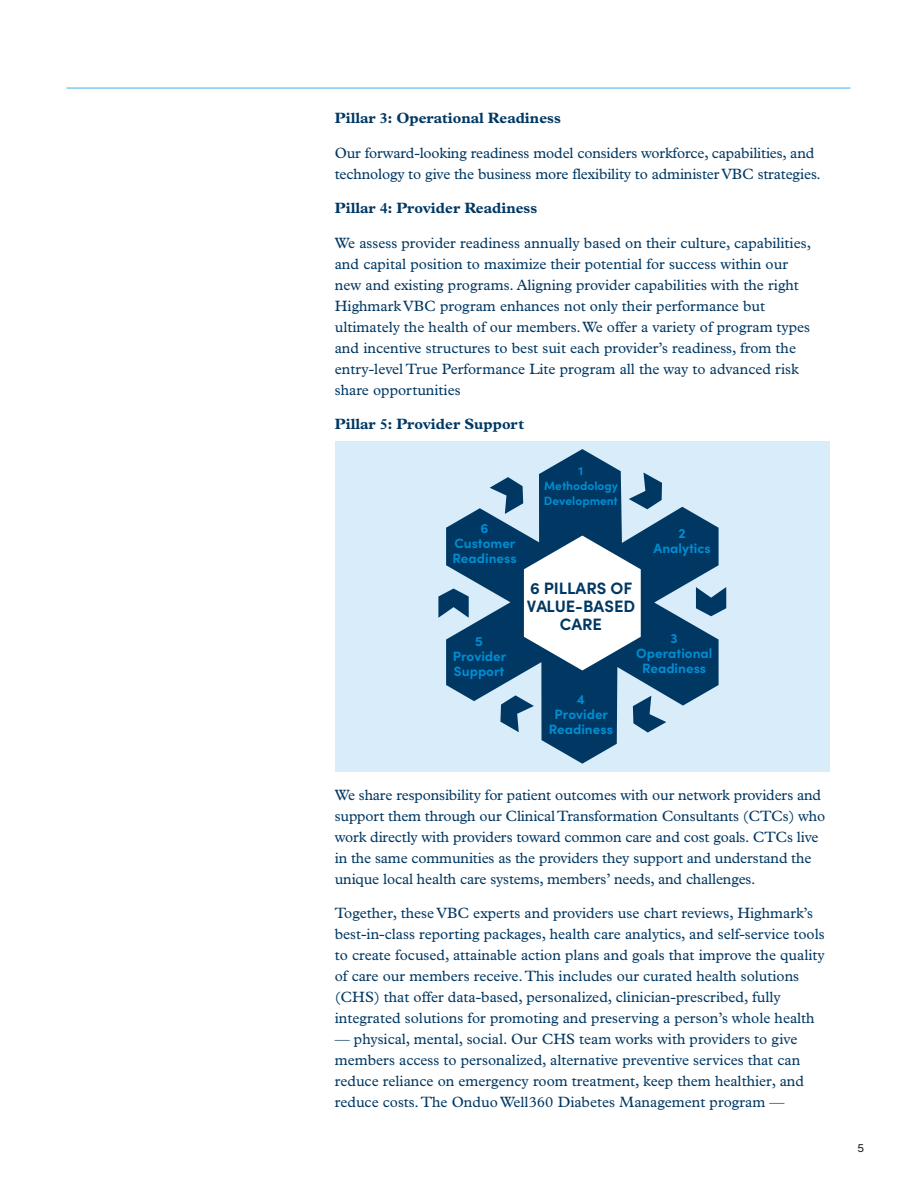
<style>
.page{position:relative;width:918px;height:1188px;background:#fff}
.page>*{position:absolute;margin:0;border:0;box-sizing:border-box;transform-origin:0 0}
.t1{font:700 16.5px/18px "Sofia Pro";color:#003863;text-align:center}
.Body_Copy{font:15px/21px "Plantin MT Pro";color:#003863}
.Body_Copy-2{font:700 15px "Plantin MT Pro";color:#003863}
.t2{font:700 13.5px/15px "Sofia Pro";color:#008dd1;text-align:center}
.t3{font:700 12px/15px "Sofia Pro";color:#008dd1;text-align:center}
.t4{font:12px "Sofia Pro";color:#231f20}
</style>
<div class="page">
<hr style="left:67px;top:87px;width:783px;height:2px;background:#80caf0">
<div style="left:335px;top:441px;width:494px;height:331px;background:#d8edf9"></div>
<svg style="left:446px;top:449px;width:273px;height:315px"></svg>
<svg style="left:696px;top:587px;width:30px;height:29px"></svg>
<svg style="left:438px;top:589px;width:31px;height:29px"></svg>
<svg style="left:490px;top:477px;width:33px;height:37px"></svg>
<svg style="left:633px;top:696px;width:33px;height:37px"></svg>
<svg style="left:500px;top:695px;width:34px;height:37px"></svg>
<svg style="left:629px;top:473px;width:33px;height:36px"></svg>
<p class="Body_Copy-2" style="left:335px;top:109px;width:228px">Pillar 3: Operational Readiness</p>
<p class="Body_Copy" style="left:335px;top:142px;width:488px">Our forward-looking readiness model considers workforce, capabilities, and technology to give the business more flexibility to administer VBC strategies.</p>
<p class="Body_Copy-2" style="left:335px;top:199px;width:204px">Pillar 4: Provider Readiness</p>
<p class="Body_Copy" style="left:335px;top:232px;width:478px">We assess provider readiness annually based on their culture, capabilities, and capital position to maximize their potential for success within our new and existing programs. Aligning provider capabilities with the right Highmark VBC program enhances not only their performance but ultimately the health of our members. We offer a variety of program types and incentive structures to best suit each provider’s readiness, from the entry-level True Performance Lite program all the way to advanced risk share opportunities</p>
<p class="Body_Copy-2" style="left:335px;top:415px;width:191px">Pillar 5: Provider Support</p>
<p class="t2" style="left:453px;top:520px;width:66px">6<br>Customer<br>Readiness</p>
<p class="t2" style="left:453px;top:633px;width:55px">5<br>Provider<br>Support</p>
<p class="t3" style="left:544px;top:462px;width:76px">1<br>Methodology<br>Development</p>
<p class="t1" style="left:527px;top:578px;width:110px">6 PILLARS OF<br>VALUE-BASED<br>CARE</p>
<p class="t2" style="left:654px;top:525px;width:59px">2<br>Analytics</p>
<p class="t2" style="left:549px;top:691px;width:66px">4<br>Provider<br>Readiness</p>
<p class="t2" style="left:636px;top:630px;width:78px">3<br>Operational<br>Readiness</p>
<p class="Body_Copy" style="left:335px;top:784px;width:492px">We share responsibility for patient outcomes with our network providers and support them through our Clinical Transformation Consultants (CTCs) who work directly with providers toward common care and cost goals. CTCs live in the same communities as the providers they support and understand the unique local health care systems, members’ needs, and challenges.</p>
<p class="Body_Copy" style="left:335px;top:903px;width:491px">Together, these VBC experts and providers use chart reviews, Highmark’s best-in-class reporting packages, health care analytics, and self-service tools to create focused, attainable action plans and goals that improve the quality of care our members receive. This includes our curated health solutions (CHS) that offer data-based, personalized, clinician-prescribed, fully integrated solutions for promoting and preserving a person’s whole health</p>
<p class="Body_Copy" style="left:335px;top:1029px;width:471px">— physical, mental, social. Our CHS team works with providers to give members access to personalized, alternative preventive services that can reduce reliance on emergency room treatment, keep them healthier, and reduce costs. The Onduo Well360 Diabetes Management program —</p>
<p class="t4" style="left:857px;top:1139px;width:8px">5</p>
</div>
